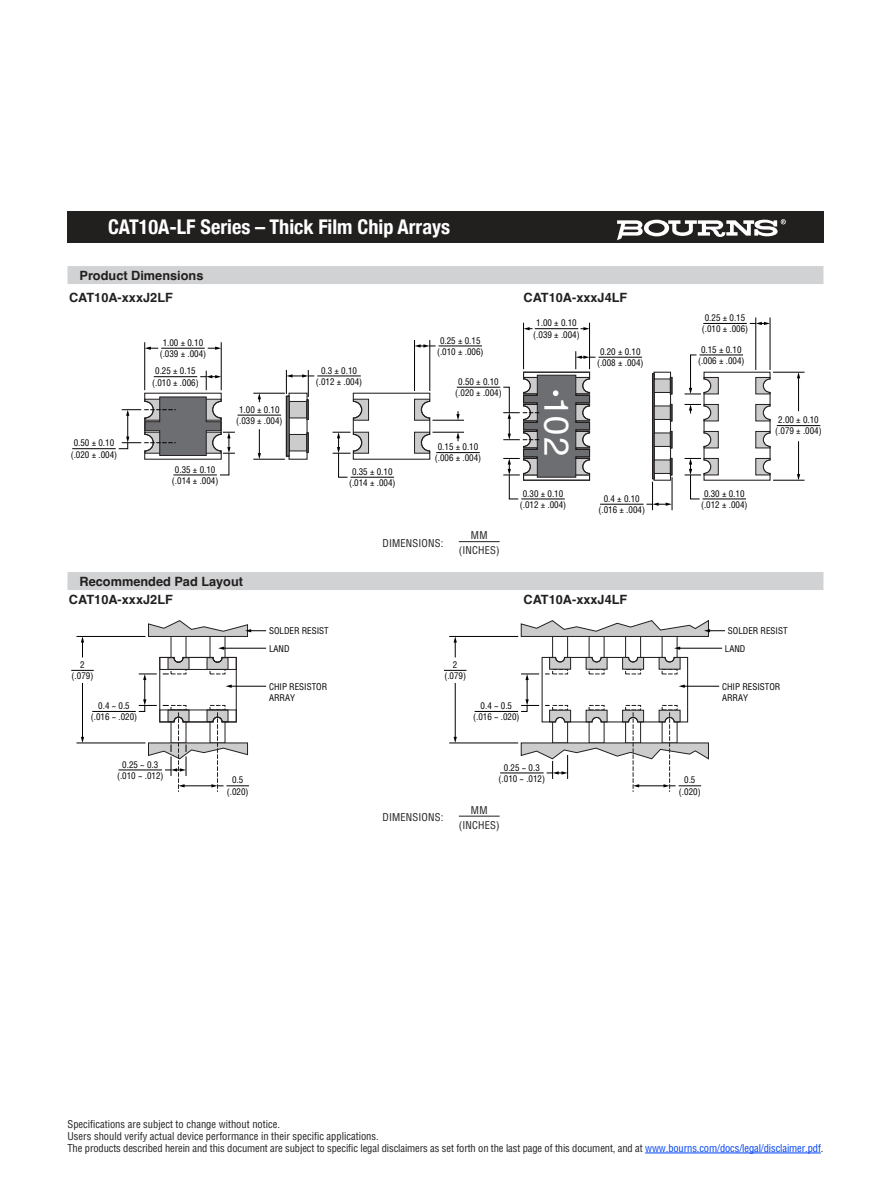
<style>
.page{position:relative;width:891px;height:1188px;background:#fff}
.page>*{position:absolute;margin:0;border:0;box-sizing:border-box;transform-origin:0 0}
.t1{font:34.5px "Helvetica";color:#fff}
.t2{font:700 condensed 20.25px "Helvetica Neue";color:#fff}
.t3{font:700 12.75px "Helvetica";color:#221f1f}
.t4{font:condensed 10.5px/12px "Helvetica";letter-spacing:-.01em;color:#221f1f;text-align:center}
.t5{font:condensed 9px/11.2px "Helvetica";color:#000;text-align:center}
.s1{color:#0042f4}
</style>
<div class="page">
<div style="left:68px;top:211px;width:756px;height:32px;background:#221f1f"></div>
<svg style="left:617px;top:219px;width:169px;height:21px"></svg>
<hr style="left:645px;top:1153px;width:176px;height:1px;background:#0042f4">
<div style="left:68px;top:266px;width:756px;height:18px;background:#d1d2d4"></div>
<hr style="left:253px;top:393px;width:32px;height:1px;background:#000">
<hr style="left:433px;top:420px;width:31px;height:1px;background:#000">
<hr style="left:773px;top:372px;width:32px;height:1px;background:#000">
<hr style="left:773px;top:480px;width:32px;height:1px;background:#000">
<hr style="left:433px;top:432px;width:31px;height:1px;background:#000">
<hr style="left:414px;top:340px;width:1px;height:51px;background:#000">
<hr style="left:430px;top:340px;width:1px;height:51px;background:#000">
<hr style="left:770px;top:317px;width:1px;height:53px;background:#000">
<hr style="left:756px;top:317px;width:1px;height:53px;background:#000">
<hr style="left:144px;top:342px;width:1px;height:48px;background:#000">
<hr style="left:221px;top:342px;width:1px;height:48px;background:#000">
<hr style="left:253px;top:459px;width:32px;height:1px;background:#000">
<svg style="left:258px;top:393px;width:3px;height:9px"></svg>
<svg style="left:456px;top:432px;width:4px;height:9px"></svg>
<svg style="left:456px;top:411px;width:4px;height:9px"></svg>
<hr style="left:798px;top:441px;width:1px;height:34px;background:#000">
<svg style="left:797px;top:474px;width:3px;height:6px"></svg>
<hr style="left:798px;top:377px;width:1px;height:34px;background:#000">
<svg style="left:797px;top:372px;width:3px;height:6px"></svg>
<svg style="left:208px;top:347px;width:13px;height:3px"></svg>
<svg style="left:145px;top:347px;width:13px;height:3px"></svg>
<svg style="left:258px;top:429px;width:3px;height:30px"></svg>
<hr style="left:238px;top:415px;width:43px;height:1px;background:#000">
<hr style="left:317px;top:376px;width:44px;height:1px;background:#000">
<hr style="left:439px;top:346px;width:43px;height:1px;background:#000">
<hr style="left:703px;top:323px;width:44px;height:1px;background:#000">
<hr style="left:457px;top:387px;width:43px;height:1px;background:#000">
<hr style="left:436px;top:452px;width:44px;height:1px;background:#000">
<hr style="left:777px;top:425px;width:43px;height:1px;background:#000">
<hr style="left:161px;top:348px;width:44px;height:1px;background:#000">
<hr style="left:589px;top:323px;width:1px;height:46px;background:#000">
<hr style="left:523px;top:323px;width:1px;height:46px;background:#000">
<svg style="left:581px;top:327px;width:9px;height:3px"></svg>
<svg style="left:524px;top:327px;width:9px;height:3px"></svg>
<hr style="left:535px;top:328px;width:43px;height:1px;background:#000">
<hr style="left:72px;top:448px;width:44px;height:1px;background:#000">
<svg style="left:285px;top:370px;width:29px;height:90px"></svg>
<svg style="left:415px;top:344px;width:21px;height:4px"></svg>
<svg style="left:750px;top:322px;width:20px;height:3px"></svg>
<hr style="left:600px;top:504px;width:44px;height:1px;background:#000">
<svg style="left:647px;top:371px;width:26px;height:139px"></svg>
<hr style="left:599px;top:357px;width:43px;height:1px;background:#000">
<svg style="left:118px;top:371px;width:117px;height:105px"></svg>
<svg style="left:333px;top:392px;width:98px;height:86px"></svg>
<svg style="left:685px;top:354px;width:86px;height:146px"></svg>
<svg style="left:503px;top:351px;width:93px;height:149px"></svg>
<hr style="left:459px;top:541px;width:41px;height:1px;background:#221f1f">
<div style="left:68px;top:572px;width:756px;height:18px;background:#d1d2d4"></div>
<div style="left:552px;top:636px;width:16px;height:28px;border:1px solid #231f20"></div>
<div style="left:625px;top:636px;width:16px;height:28px;border:1px solid #231f20"></div>
<hr style="left:92px;top:711px;width:44px;height:1px;background:#000">
<svg style="left:71px;top:670px;width:23px;height:1px"></svg>
<hr style="left:119px;top:770px;width:43px;height:1px;background:#000">
<hr style="left:77px;top:636px;width:69px;height:1px;background:#000">
<hr style="left:77px;top:743px;width:69px;height:1px;background:#000">
<hr style="left:475px;top:711px;width:43px;height:1px;background:#000">
<hr style="left:82px;top:683px;width:1px;height:55px;background:#000">
<svg style="left:81px;top:737px;width:3px;height:6px"></svg>
<svg style="left:81px;top:636px;width:3px;height:21px"></svg>
<svg style="left:444px;top:670px;width:22px;height:1px"></svg>
<hr style="left:449px;top:636px;width:69px;height:1px;background:#000">
<hr style="left:449px;top:743px;width:69px;height:1px;background:#000">
<hr style="left:455px;top:683px;width:1px;height:55px;background:#000">
<svg style="left:454px;top:737px;width:3px;height:6px"></svg>
<svg style="left:454px;top:636px;width:3px;height:21px"></svg>
<svg style="left:148px;top:620px;width:118px;height:17px"></svg>
<svg style="left:521px;top:620px;width:204px;height:17px"></svg>
<hr style="left:231px;top:686px;width:35px;height:1px;background:#000">
<hr style="left:684px;top:686px;width:35px;height:1px;background:#000">
<hr style="left:223px;top:648px;width:43px;height:1px;background:#000">
<svg style="left:218px;top:647px;width:6px;height:3px"></svg>
<hr style="left:679px;top:648px;width:43px;height:1px;background:#000">
<svg style="left:674px;top:647px;width:6px;height:3px"></svg>
<hr style="left:500px;top:773px;width:44px;height:1px;background:#000">
<svg style="left:138px;top:656px;width:111px;height:136px"></svg>
<svg style="left:520px;top:656px;width:189px;height:136px"></svg>
<hr style="left:459px;top:816px;width:41px;height:1px;background:#221f1f">
<h2 class="t2" style="left:108px;top:220px;width:344px">CAT10A-LF Series – Thick Film Chip Arrays</h2>
<h3 class="t3" style="left:80px;top:270px;width:125px">Product Dimensions</h3>
<h3 class="t3" style="left:69px;top:293px;width:105px">CAT10A-xxxJ2LF</h3>
<h3 class="t3" style="left:524px;top:293px;width:105px">CAT10A-xxxJ4LF</h3>
<p class="t5" style="left:71px;top:438px;width:48px">0.50 ± 0.10 (.020 ± .004)</p>
<p class="t5" style="left:160px;top:338px;width:48px">1.00 ± 0.10 (.039 ± .004)</p>
<p class="t5" style="left:152px;top:366px;width:48px">0.25 ± 0.15 (.010 ± .006)</p>
<p class="t5" style="left:236px;top:405px;width:48px">1.00 ± 0.10 (.039 ± .004)</p>
<p class="t5" style="left:316px;top:366px;width:48px">0.3 ± 0.10 (.012 ± .004)</p>
<p class="t5" style="left:437px;top:336px;width:48px">0.25 ± 0.15 (.010 ± .006)</p>
<p class="t5" style="left:455px;top:377px;width:48px">0.50 ± 0.10 (.020 ± .004)</p>
<p class="t5" style="left:435px;top:442px;width:48px">0.15 ± 0.10 (.006 ± .004)</p>
<p class="t5" style="left:533px;top:318px;width:48px">1.00 ± 0.10 (.039 ± .004)</p>
<h1 class="t1" style="left:577px;top:397px;width:61px;rotate:90deg">102</h1>
<p class="t5" style="left:597px;top:347px;width:48px">0.20 ± 0.10 (.008 ± .004)</p>
<p class="t5" style="left:702px;top:313px;width:48px">0.25 ± 0.15 (.010 ± .006)</p>
<p class="t5" style="left:698px;top:345px;width:48px">0.15 ± 0.10 (.006 ± .004)</p>
<p class="t5" style="left:172px;top:465px;width:48px">0.35 ± 0.10 (.014 ± .004)</p>
<p class="t5" style="left:349px;top:467px;width:48px">0.35 ± 0.10 (.014 ± .004)</p>
<h3 class="t3" style="left:80px;top:576px;width:165px">Recommended Pad Layout</h3>
<p class="t4" style="left:382px;top:538px;width:62px">DIMENSIONS:</p>
<p class="t4" style="left:459px;top:529px;width:42px;line-height:15px">MM (INCHES)</p>
<p class="t5" style="left:520px;top:489px;width:48px">0.30 ± 0.10 (.012 ± .004)</p>
<p class="t5" style="left:701px;top:489px;width:48px">0.30 ± 0.10 (.012 ± .004)</p>
<p class="t5" style="left:599px;top:494px;width:48px">0.4 ± 0.10 (.016 ± .004)</p>
<h3 class="t3" style="left:69px;top:594px;width:105px">CAT10A-xxxJ2LF</h3>
<h3 class="t3" style="left:523px;top:594px;width:105px">CAT10A-xxxJ4LF</h3>
<p class="t5" style="left:775px;top:415px;width:48px">2.00 ± 0.10 (.079 ± .004)</p>
<p class="t5" style="left:269px;top:626px;width:61px">SOLDER RESIST</p>
<p class="t5" style="left:728px;top:626px;width:61px">SOLDER RESIST</p>
<p class="t5" style="left:269px;top:644px;width:22px">LAND</p>
<p class="t5" style="left:725px;top:644px;width:22px">LAND</p>
<p class="t5" style="left:72px;top:660px;width:23px">2 (.079)</p>
<p class="t5" style="left:91px;top:701px;width:48px">0.4 ~ 0.5 (.016 ~ .020)</p>
<p class="t5" style="left:444px;top:660px;width:23px">2 (.079)</p>
<p class="t5" style="left:269px;top:682px;width:60px;text-align:left">CHIP RESISTOR<br>ARRAY</p>
<p class="t5" style="left:722px;top:682px;width:60px;text-align:left">CHIP RESISTOR<br>ARRAY</p>
<p class="t5" style="left:473px;top:701px;width:48px">0.4 ~ 0.5 (.016 ~ .020)</p>
<p class="t5" style="left:117px;top:759px;width:48px">0.25 ~ 0.3 (.010 ~ .012)</p>
<p class="t5" style="left:227px;top:775px;width:23px">0.5 (.020)</p>
<p class="t5" style="left:499px;top:762px;width:48px">0.25 ~ 0.3 (.010 ~ .012)</p>
<p class="t5" style="left:679px;top:775px;width:23px">0.5 (.020)</p>
<p class="t4" style="left:382px;top:812px;width:62px">DIMENSIONS:</p>
<p class="t4" style="left:459px;top:803px;width:42px;line-height:15px">MM (INCHES)</p>
<p class="t4" style="left:68px;top:1119px;width:757px;text-align:left">Specifications are subject to change without notice.<br>Users should verify actual device performance in their specific applications.<br>The products described herein and this document are subject to specific legal disclaimers as set forth on the last page of this document, and at <span class="s1">www.bourns.com/docs/legal/disclaimer.pdf</span>.</p>
</div>
